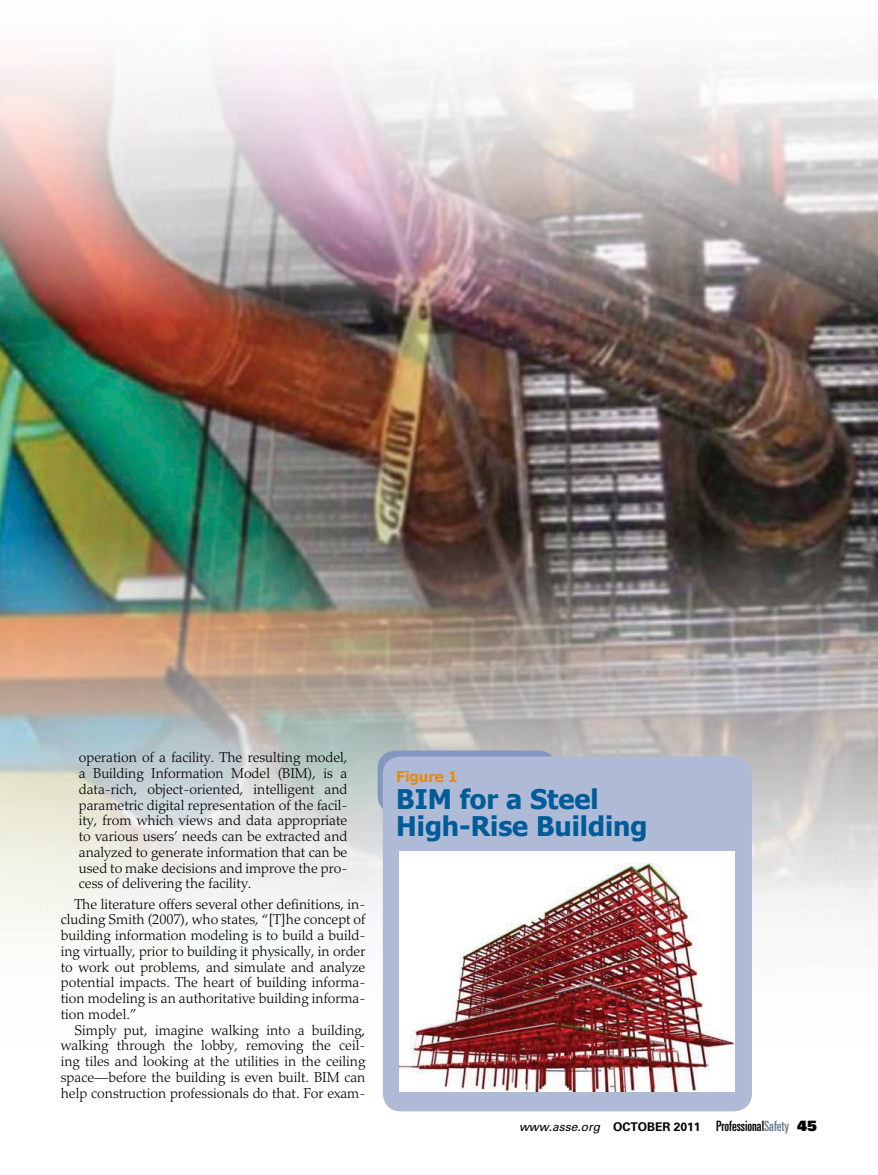
<style>
.page{position:relative;width:878px;height:1175px;background:#fff}
.page>*{position:absolute;margin:0;border:0;box-sizing:border-box;transform-origin:0 0}
.t1{font:700 27px/27px "Tahoma";color:#005c99}
.t2{font:700 15px "Tahoma";color:#e58b1b}
.t3{font:300 14.25px/15.8px "Palatino LT Std";color:#000;text-align:justify}
.t4{font:italic 12px "Univers";color:#000}
.s1{font-weight:700;font-style:normal}
.s2{font-style:normal;font-stretch:ultra-condensed;font-size:14.25px}
.s3{font-style:normal;font-stretch:ultra-condensed;font-size:14.25px;color:#657c91}
.s4{font-weight:900;font-style:normal;font-size:14.25px}
</style>
<div class="page">
<img style="left:0;top:54px;width:878px;height:991px">
<div style="left:377px;top:750px;width:179px;height:64px;background:#8597c1;border-radius:18px"></div>
<div style="left:383px;top:756px;width:369px;height:355px;background:#afbad6;border-radius:18px"></div>
<img style="left:399px;top:851px;width:335px;height:240px">
<p class="t3" style="left:79px;top:750px;width:270px">operation of a facility. The resulting model, a Building Information Model (BIM), is a data-rich, object-oriented, intelligent and parametric digital representation of the facil&shy;ity, from which views and data appropriate to various users’ needs can be extracted and analyzed to generate information that can be used to make decisions and improve the pro&shy;cess of delivering the facility.</p>
<p class="t3" style="left:61px;top:896px;width:306px;text-indent:13px">The literature offers several other definitions, in&shy;cluding Smith (2007), who states, “[T]he concept of building information modeling is to build a build&shy;ing virtually, prior to building it physically, in order to work out problems, and simulate and analyze potential impacts. The heart of building informa&shy;tion modeling is an authoritative building informa&shy;tion model.”</p>
<p class="t3" style="left:61px;top:1022px;width:306px;text-indent:13px">Simply put, imagine walking into a building, walking through the lobby, removing the ceil&shy;ing tiles and looking at the utilities in the ceiling space—before the building is even built. BIM can help construction professionals do that. For exam-</p>
<p class="t2" style="left:396px;top:766px;width:63px">Figure 1</p>
<h1 class="t1" style="left:396px;top:783px;width:252px">BIM for a Steel<br>High-Rise Building</h1>
<p class="t4" style="left:519px;top:1119px;width:299px">www.asse.org <span class="s1">OCTOBER 2011</span> <span class="s2">Professional</span><span class="s3">Safety</span> <span class="s4">45</span></p>
</div>
